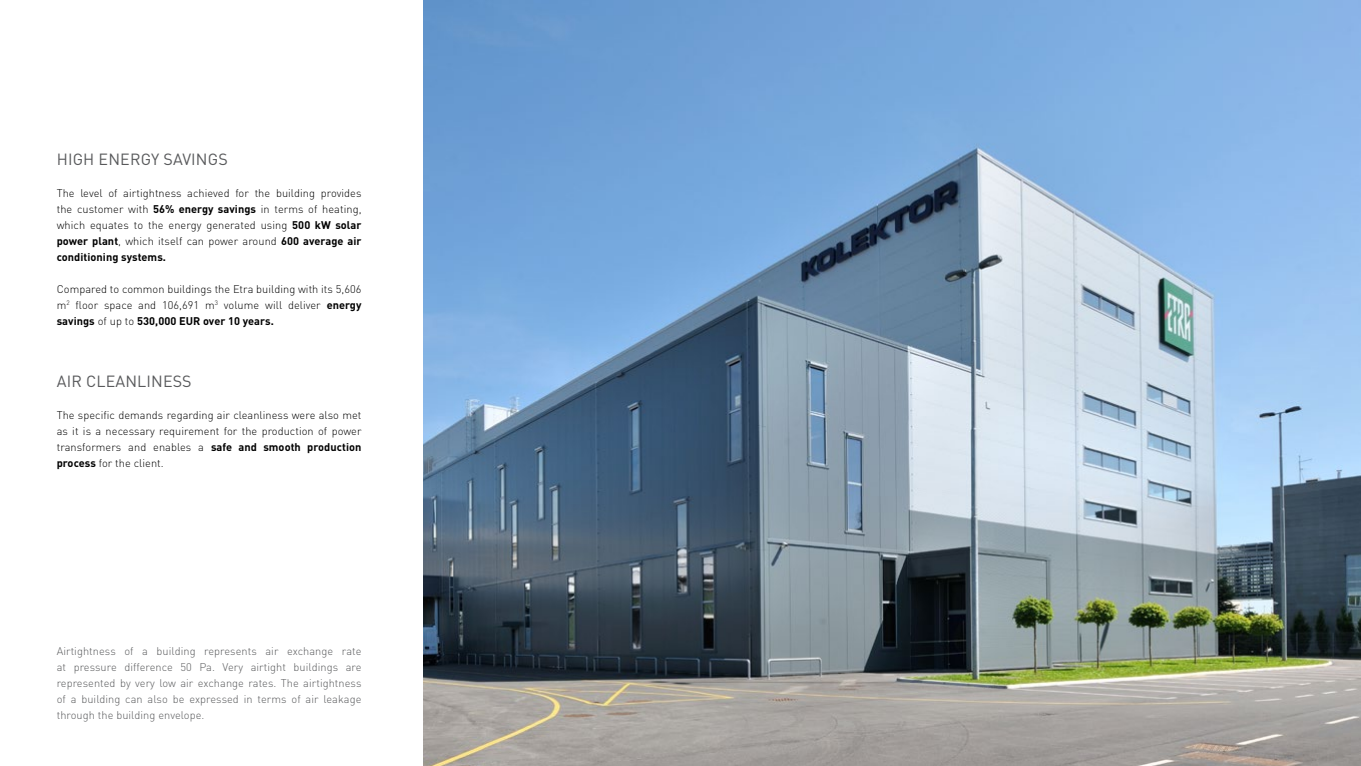
<style>
.page{position:relative;width:1361px;height:766px;background:#fff}
.page>*{position:absolute;margin:0;border:0;box-sizing:border-box;transform-origin:0 0}
.t1{font:16px "DIN Pro";letter-spacing:.01em;color:#58595b}
.t2{font:300 11px/16px "DIN Pro";letter-spacing:.005em;color:#000;text-align:justify}
.t3{font:300 11px/16px "DIN Pro";letter-spacing:.005em;color:#58595b;text-align:justify}
.s1{font-weight:700}
</style>
<div class="page">
<img style="left:423px;top:0;width:938px;height:765px">
<h1 class="t1" style="left:57px;top:148px;width:172px">HIGH ENERGY SAVINGS</h1>
<p class="t2" style="left:57px;top:184px;width:306px">The level of airtightness achieved for the building provides the customer with <span class="s1">56% energy savings</span> in terms of heating, which equates to the energy generated using <span class="s1">500 kW solar power plant</span>, which itself can power around <span class="s1">600 average air conditioning systems.</span></p>
<p class="t2" style="left:57px;top:280px;width:306px">Compared to common buildings the Etra building with its 5,606 m<sup>2</sup> floor space and 106,691 m<sup>3</sup> volume will deliver <span class="s1">energy savings</span> of up to <span class="s1">530,000 EUR over 10 years.</span></p>
<h1 class="t1" style="left:57px;top:370px;width:136px">AIR CLEANLINESS</h1>
<p class="t2" style="left:57px;top:406px;width:306px">The specific demands regarding air cleanliness were also met as it is a necessary requirement for the production of power transformers and enables a <span class="s1">safe and smooth production process</span> for the client.</p>
<p class="t3" style="left:57px;top:642px;width:306px">Airtightness of a building represents air exchange rate at pressure difference 50 Pa. Very airtight buildings are represented by very low air exchange rates. The airtightness of a building can also be expressed in terms of air leakage through the building envelope.</p>
</div>
